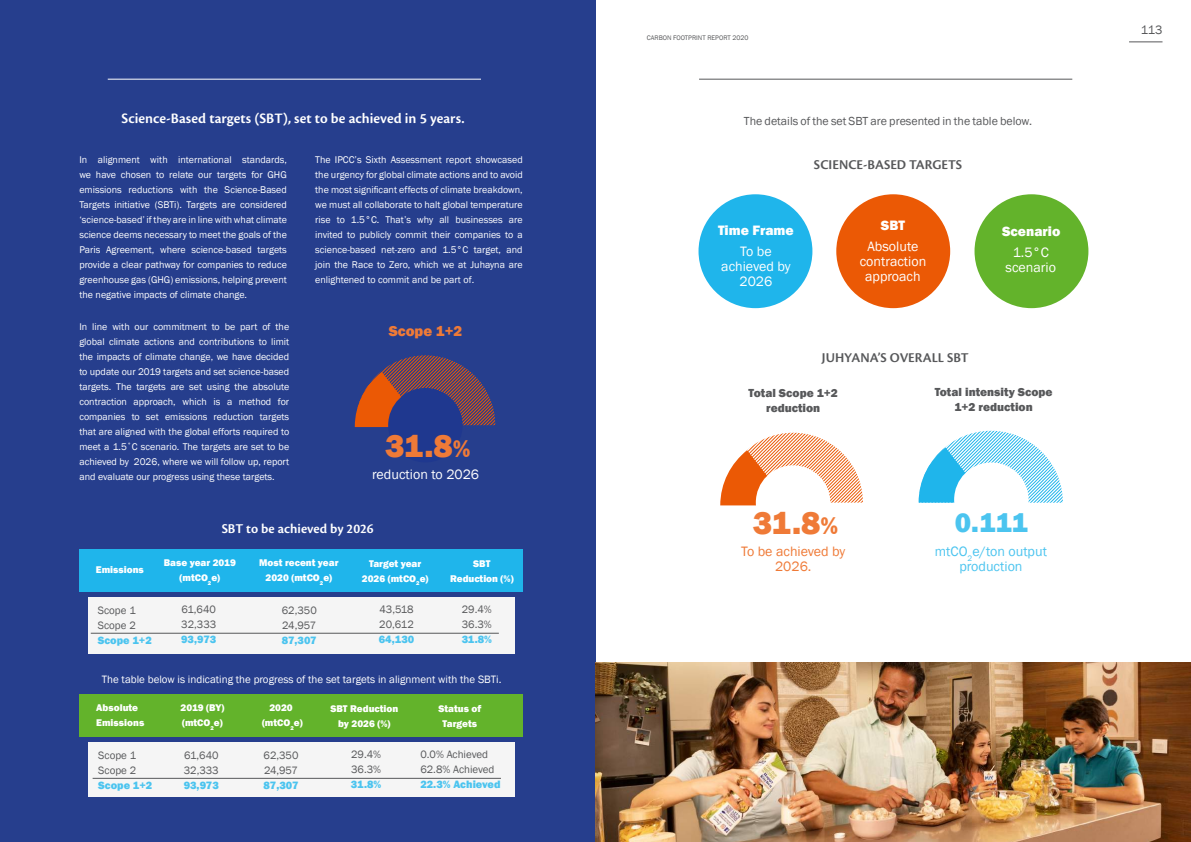
<style>
.page{position:relative;width:1191px;height:842px;background:#fff}
.page>*{position:absolute;margin:0;border:0;box-sizing:border-box;transform-origin:0 0}
.t1{font:800 33px "Franklin Gothic";color:#ef7a37}
.t2{font:800 28px "Franklin Gothic";color:#4bc4ef}
.t3{font:600 15px "Cronos Pro";color:#fff}
.t4{font:800 15px "Franklin Gothic";color:#ef7a37}
.t5{font:14px/15px "Franklin Gothic";color:#fff;text-align:center}
.t6{font:600 14px "Cronos Pro";color:#57585a}
.t7{font:14px/15px "Franklin Gothic";color:#4bc4ef;text-align:center}
.t8{font:600 14px "Cronos Pro";color:#fff}
.t9{font:800 14px "Franklin Gothic";color:#fff}
.t10{font:14px/15px "Franklin Gothic";color:#ef7a37;text-align:center}
.t11{font:12.5px "Franklin Gothic";color:#57585a}
.t12{font:800 12px/15px "Franklin Gothic";color:#57585a;text-align:center}
.t13{font:12px "Franklin Gothic";color:#57585a}
.t14{font:11px/15px "Franklin Gothic";color:#57585a}
.t15{font:11px "Franklin Gothic";color:#fff}
.t16{font:800 11px "Franklin Gothic";color:#4bc4ef}
.t17{font:10px/15px "Franklin Gothic";color:#fff;text-align:justify}
.t18{font:800 10px/15px "Franklin Gothic";color:#fff;text-align:center}
.t19{font:6.8px "Franklin Gothic";color:#57585a}
.s1{font-size:25px}
</style>
<div class="page">
<hr style="left:1129px;top:42px;width:33px;height:1px;background:#57585a">
<div style="left:0;top:0;width:595px;height:842px;background:#263e8d"></div>
<hr style="left:108px;top:79px;width:373px;height:1px;background:#fff">
<svg style="left:355px;top:355px;width:140px;height:72px"></svg>
<div style="left:388px;top:388px;width:74px;height:74px;background:#1f388f;border-radius:50%"></div>
<hr style="left:699px;top:79px;width:373px;height:1px;background:#57585a">
<div style="left:698px;top:194px;width:114px;height:114px;background:#1fb5eb;border-radius:50%"></div>
<div style="left:836px;top:194px;width:114px;height:114px;background:#eb5905;border-radius:50%"></div>
<div style="left:974px;top:194px;width:114px;height:114px;background:#63b32b;border-radius:50%"></div>
<svg style="left:720px;top:433px;width:143px;height:72px"></svg>
<div style="left:756px;top:465px;width:74px;height:75px;background:#fff;border-radius:50%"></div>
<svg style="left:918px;top:431px;width:145px;height:72px"></svg>
<div style="left:954px;top:462px;width:74px;height:75px;background:#fff;border-radius:50%"></div>
<img style="left:595px;top:662px;width:596px;height:180px">
<div style="left:88px;top:597px;width:426px;height:56px;background:#f5f5f5"></div>
<div style="left:88px;top:742px;width:426px;height:54px;background:#f5f5f5"></div>
<div style="left:79px;top:549px;width:444px;height:42px;background:#1fb5eb"></div>
<div style="left:79px;top:694px;width:444px;height:42px;background:#63b32b"></div>
<hr style="left:91px;top:633px;width:408px;height:1px;background:#57585a">
<hr style="left:93px;top:778px;width:408px;height:1px;background:#57585a">
<h3 class="t3" style="left:121px;top:110px;width:344px">Science-Based targets (SBT), set to be achieved in 5 years.</h3>
<p class="t17" style="left:79px;top:153px;width:209px">In alignment with international standards, we have chosen to relate our targets for GHG emissions reductions with the Science-Based Targets initiative (SBTi). Targets are considered ‘science-based’ if they are in line with what climate science deems necessary to meet the goals of the Paris Agreement, where science-based targets provide a clear pathway for companies to reduce greenhouse gas (GHG) emissions, helping prevent the negative impacts of climate change.</p>
<p class="t17" style="left:315px;top:153px;width:209px">The IPCC’s Sixth Assessment report showcased the urgency for global climate actions and to avoid the most significant effects of climate breakdown, we must all collaborate to halt global temperature rise to 1.5°C. That’s why all businesses are invited to publicly commit their companies to a science-based net-zero and 1.5°C target, and join the Race to Zero, which we at Juhayna are enlightened to commit and be part of.</p>
<p class="t17" style="left:79px;top:319px;width:211px">In line with our commitment to be part of the global climate actions and contributions to limit the impacts of climate change, we have decided to update our 2019 targets and set science-based targets. The targets are set using the absolute contraction approach, which is a method for companies to set emissions reduction targets that are aligned with the global efforts required to meet a 1.5˚C scenario. The targets are set to be achieved by 2026, where we will follow up, report and evaluate our progress using these targets.</p>
<h3 class="t4" style="left:389px;top:321px;width:75px">Scope 1+2</h3>
<h1 class="t1" style="left:385px;top:424px;width:87px">31.8<span class="s1">%</span></h1>
<h3 class="t5" style="left:372px;top:467px;width:109px">reduction to 2026</h3>
<p class="t18" style="left:96px;top:562px;width:50px">Emissions</p>
<p class="t14" style="left:98px;top:603px;width:39px">Scope 1<br>Scope 2</p>
<p class="t16" style="left:98px;top:633px;width:55px">Scope 1+2</p>
<h3 class="t8" style="left:222px;top:520px;width:154px">SBT to be achieved by 2026</h3>
<p class="t18" style="left:164px;top:555px;width:74px">Base year 2019 (mtCO<sub>2</sub>e)</p>
<p class="t14" style="left:181px;top:602px;width:36px">61,640<br>32,333</p>
<p class="t16" style="left:181px;top:633px;width:37px">93,973</p>
<p class="t18" style="left:259px;top:555px;width:81px">Most recent year<br>2020 (mtCO<sub>2</sub>e)</p>
<p class="t14" style="left:282px;top:603px;width:36px">62,350<br>24,957</p>
<p class="t16" style="left:282px;top:633px;width:36px">87,307</p>
<p class="t18" style="left:362px;top:556px;width:68px">Target year<br>2026 (mtCO<sub>2</sub>e)</p>
<p class="t14" style="left:379px;top:602px;width:36px">43,518<br>20,612</p>
<p class="t16" style="left:379px;top:632px;width:37px">64,130</p>
<p class="t18" style="left:450px;top:556px;width:65px">SBT<br>Reduction (%)</p>
<p class="t14" style="left:462px;top:602px;width:32px">29.4%<br>36.3%</p>
<p class="t16" style="left:461px;top:632px;width:32px">31.8%</p>
<p class="t15" style="left:102px;top:672px;width:401px">The table below is indicating the progress of the set targets in alignment with the SBTi.</p>
<p class="t18" style="left:96px;top:700px;width:50px;text-align:left">Absolute<br>Emissions</p>
<p class="t14" style="left:98px;top:748px;width:39px">Scope 1<br>Scope 2</p>
<p class="t16" style="left:98px;top:778px;width:55px">Scope 1+2</p>
<p class="t18" style="left:180px;top:700px;width:45px;text-align:left">2019 (BY) (mtCO<sub>2</sub>e)</p>
<p class="t14" style="left:184px;top:748px;width:36px">61,640<br>32,333</p>
<p class="t16" style="left:184px;top:778px;width:37px">93,973</p>
<p class="t18" style="left:262px;top:700px;width:42px">2020 (mtCO<sub>2</sub>e)</p>
<p class="t14" style="left:263px;top:748px;width:36px">62,350<br>24,957</p>
<p class="t16" style="left:264px;top:778px;width:36px">87,307</p>
<p class="t18" style="left:330px;top:701px;width:69px">SBT Reduction by 2026 (%)</p>
<p class="t14" style="left:351px;top:747px;width:32px">29.4%<br>36.3%</p>
<p class="t16" style="left:351px;top:777px;width:32px">31.8%</p>
<p class="t18" style="left:438px;top:701px;width:44px">Status of<br>Targets</p>
<p class="t14" style="left:420px;top:747px;width:76px">0.0% Achieved<br>62.8% Achieved</p>
<p class="t16" style="left:420px;top:777px;width:82px">22.3% Achieved</p>
<p class="t19" style="left:647px;top:33px;width:103px">CARBON FOOTPRINT REPORT 2020</p>
<p class="t13" style="left:744px;top:113px;width:290px">The details of the set SBT are presented in the table below.</p>
<h3 class="t6" style="left:814px;top:157px;width:150px">SCIENCE-BASED TARGETS</h3>
<h3 class="t9" style="left:881px;top:216px;width:26px">SBT</h3>
<h3 class="t5" style="left:859px;top:239px;width:68px">Absolute contraction approach</h3>
<h3 class="t5" style="left:1005px;top:245px;width:52px">1.5°C scenario</h3>
<h3 class="t9" style="left:718px;top:222px;width:77px">Time Frame</h3>
<h3 class="t9" style="left:1002px;top:223px;width:60px">Scenario</h3>
<h3 class="t5" style="left:721px;top:244px;width:71px">To be achieved by<br>2026</h3>
<h3 class="t6" style="left:822px;top:350px;width:148px">JUHYANA’S OVERALL SBT</h3>
<p class="t12" style="left:748px;top:386px;width:91px">Total Scope 1+2 reduction</p>
<p class="t12" style="left:934px;top:384px;width:119px">Total intensity Scope<br>1+2 reduction</p>
<h1 class="t1" style="left:752px;top:502px;width:87px">31.8<span class="s1">%</span></h1>
<h2 class="t2" style="left:954px;top:504px;width:75px">0.111</h2>
<h3 class="t10" style="left:741px;top:544px;width:106px">To be achieved by<br>2026.</h3>
<h3 class="t7" style="left:935px;top:544px;width:114px">mtCO<sub>2</sub>e/ton output production</h3>
<p class="t11" style="left:1140px;top:22px;width:23px">113</p>
</div>
